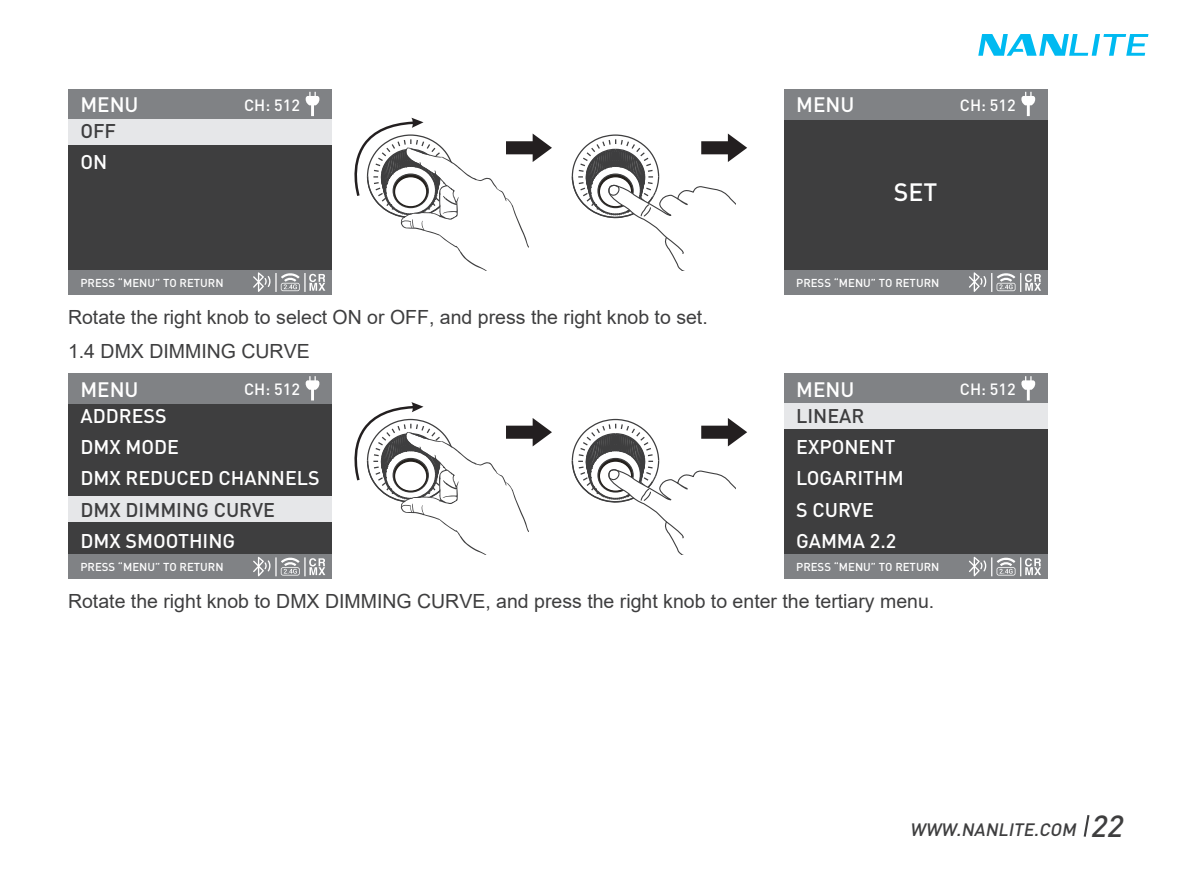
<style>
.page{position:relative;width:1191px;height:893px;background:#fff}
.page>*{position:absolute;margin:0;border:0;box-sizing:border-box;transform-origin:0 0}
.t1{font:500 24.9px "DIN Pro";color:#fff}
.t2{font:500 20.7px "DIN Pro";color:#fff}
.t3{font:19.5px/34.2px "Arial";color:#3e3e3f}
.t4{font:500 19.5px/31.5px "DIN Pro";color:#fff}
.t5{font:500 19.5px "DIN Pro";color:#3e3e3f}
.t6{font:italic 500 17.7px "DIN Pro";color:#3e3e3f}
.t7{font:500 16.2px "DIN Pro";color:#fff}
.t8{font:500 11.4px "DIN Pro";color:#fff}
.s1{font-size:30.3px}
</style>
<div class="page">
<svg style="left:1083px;top:815px;width:7px;height:22px"></svg>
<svg style="left:978px;top:34px;width:170px;height:22px"></svg>
<svg style="left:354px;top:118px;width:198px;height:152px"></svg>
<svg style="left:571px;top:134px;width:176px;height:136px"></svg>
<svg style="left:354px;top:402px;width:198px;height:153px"></svg>
<svg style="left:571px;top:418px;width:176px;height:137px"></svg>
<div style="left:68px;top:374px;width:264px;height:205px;background:#3e3e3f"></div>
<div style="left:68px;top:374px;width:264px;height:30px;background:#808285"></div>
<svg style="left:306px;top:376px;width:13px;height:24px"></svg>
<div style="left:68px;top:497px;width:264px;height:25px;background:#e6e7e9"></div>
<div style="left:68px;top:554px;width:264px;height:25px;background:#808285"></div>
<svg style="left:253px;top:556px;width:72px;height:20px"></svg>
<div style="left:784px;top:374px;width:263px;height:205px;background:#3e3e3f"></div>
<div style="left:784px;top:374px;width:263px;height:30px;background:#808285"></div>
<svg style="left:1021px;top:376px;width:14px;height:24px"></svg>
<div style="left:784px;top:404px;width:263px;height:25px;background:#e6e7e9"></div>
<div style="left:784px;top:554px;width:263px;height:25px;background:#808285"></div>
<svg style="left:969px;top:556px;width:72px;height:20px"></svg>
<div style="left:784px;top:89px;width:263px;height:205px;background:#3e3e3f"></div>
<div style="left:784px;top:89px;width:263px;height:31px;background:#808285"></div>
<svg style="left:1021px;top:92px;width:14px;height:24px"></svg>
<div style="left:784px;top:270px;width:263px;height:24px;background:#808285"></div>
<svg style="left:969px;top:272px;width:72px;height:20px"></svg>
<div style="left:68px;top:89px;width:264px;height:205px;background:#3e3e3f"></div>
<div style="left:68px;top:89px;width:264px;height:31px;background:#808285"></div>
<svg style="left:306px;top:92px;width:13px;height:24px"></svg>
<div style="left:68px;top:120px;width:264px;height:25px;background:#e6e7e9"></div>
<div style="left:68px;top:270px;width:264px;height:24px;background:#808285"></div>
<svg style="left:253px;top:272px;width:72px;height:20px"></svg>
<p class="t2" style="left:80px;top:91px;width:60px">MENU</p>
<p class="t7" style="left:244px;top:94px;width:57px">CH: 512</p>
<p class="t5" style="left:80px;top:118px;width:37px">OFF</p>
<p class="t4" style="left:80px;top:146px;width:28px">ON</p>
<p class="t8" style="left:80px;top:275px;width:145px">PRESS “MENU” TO RETURN</p>
<p class="t3" style="left:68px;top:300px;width:641px">Rotate the right knob to select ON or OFF, and press the right knob to set.<br>1.4 DMX DIMMING CURVE</p>
<p class="t2" style="left:80px;top:375px;width:60px">MENU</p>
<p class="t7" style="left:244px;top:378px;width:57px">CH: 512</p>
<p class="t4" style="left:80px;top:399px;width:241px">ADDRESS<br>DMX MODE<br>DMX REDUCED CHANNELS</p>
<p class="t5" style="left:80px;top:496px;width:196px">DMX DIMMING CURVE</p>
<p class="t4" style="left:80px;top:524px;width:156px">DMX SMOOTHING</p>
<p class="t8" style="left:80px;top:559px;width:145px">PRESS “MENU” TO RETURN</p>
<p class="t2" style="left:796px;top:91px;width:60px">MENU</p>
<p class="t7" style="left:960px;top:94px;width:57px">CH: 512</p>
<p class="t1" style="left:894px;top:175px;width:45px">SET</p>
<p class="t8" style="left:796px;top:275px;width:145px">PRESS “MENU” TO RETURN</p>
<p class="t2" style="left:796px;top:375px;width:60px">MENU</p>
<p class="t7" style="left:960px;top:378px;width:57px">CH: 512</p>
<p class="t5" style="left:796px;top:402px;width:70px">LINEAR</p>
<p class="t4" style="left:796px;top:430px;width:109px">EXPONENT<br>LOGARITHM<br>S CURVE<br>GAMMA 2.2</p>
<p class="t8" style="left:796px;top:559px;width:145px">PRESS “MENU” TO RETURN</p>
<p class="t3" style="left:68px;top:584px;width:867px">Rotate the right knob to DMX DIMMING CURVE, and press the right knob to enter the tertiary menu.</p>
<p class="t6" style="left:910px;top:817px;width:221px">WWW.NANLITE.COM <span class="s1">22</span></p>
</div>
